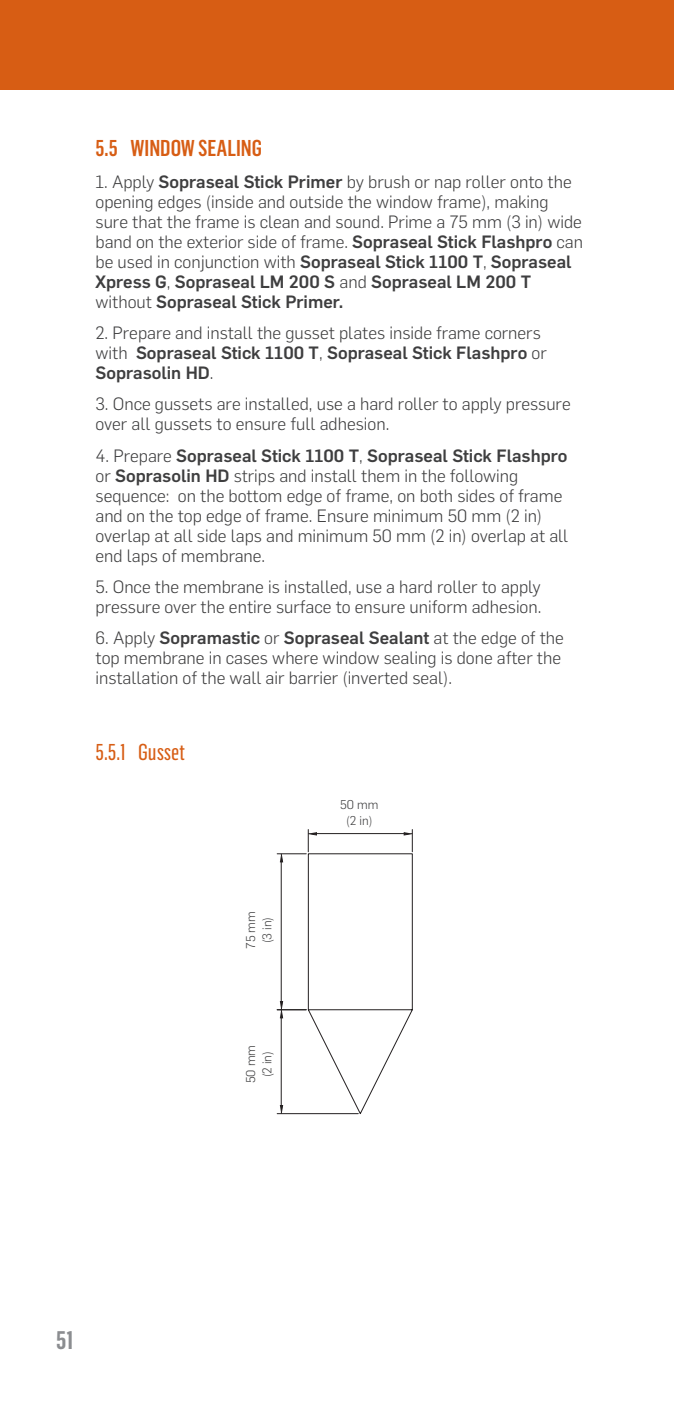
<style>
.page{position:relative;width:674px;height:1418px;background:#fff}
.page>*{position:absolute;margin:0;border:0;box-sizing:border-box;transform-origin:0 0}
.t1{font:600 25px "Flama Condensed";color:#8b8d90}
.t2{font:500 22.5px "Flama Condensed";color:#d75d14}
.t3{font:22.5px "Flama Condensed Basic";color:#d75d14}
.t4{font:300 17.5px/20px "Flama";color:#3e3e3f}
.t5{font:300 12.5px/16.2px "Flama";color:#3e3e3f;text-align:center}
.s1{font-weight:500}
</style>
<div class="page">
<div style="left:0;top:0;width:673px;height:90px;background:#d75d14"></div>
<svg style="left:277px;top:829px;width:136px;height:286px"></svg>
<p class="t2" style="left:95px;top:134px;width:168px">5.5 WINDOW SEALING</p>
<p class="t4" style="left:95px;top:170px;width:488px">1. Apply <span class="s1">Sopraseal Stick Primer</span> by brush or nap roller onto the opening edges (inside and outside the window frame), making sure that the frame is clean and sound. Prime a 75 mm (3 in) wide band on the exterior side of frame. <span class="s1">Sopraseal Stick Flashpro</span> can be used in conjunction with <span class="s1">Sopraseal Stick 1100 T</span>, <span class="s1">Sopraseal Xpress G</span>, <span class="s1">Sopraseal LM 200 S</span> and <span class="s1">Sopraseal LM 200 T </span>without <span class="s1">Sopraseal Stick Primer.</span></p>
<p class="t4" style="left:95px;top:322px;width:452px">2. Prepare and install the gusset plates inside frame corners with <span class="s1">Sopraseal Stick 1100 T</span>, <span class="s1">Sopraseal Stick Flashpro</span> or<br><span class="s1">Soprasolin HD</span>.</p>
<p class="t4" style="left:95px;top:393px;width:476px">3. Once gussets are installed, use a hard roller to apply pressure over all gussets to ensure full adhesion.</p>
<p class="t4" style="left:95px;top:444px;width:474px">4. Prepare <span class="s1">Sopraseal Stick 1100 T</span>, <span class="s1">Sopraseal Stick Flashpro </span>or <span class="s1">Soprasolin HD</span> strips and install them in the following sequence: on the bottom edge of frame, on both sides of frame and on the top edge of frame. Ensure minimum 50 mm (2 in) overlap at all side laps and minimum 50 mm (2 in) overlap at all end laps of membrane.</p>
<p class="t4" style="left:95px;top:575px;width:447px">5. Once the membrane is installed, use a hard roller to apply pressure over the entire surface to ensure uniform adhesion.</p>
<p class="t4" style="left:95px;top:627px;width:469px">6. Apply <span class="s1">Sopramastic</span> or <span class="s1">Sopraseal Sealant</span> at the edge of the top membrane in cases where window sealing is done after the installation of the wall air barrier (inverted seal).</p>
<p class="t3" style="left:95px;top:738px;width:91px">5.5.1 Gusset</p>
<p class="t5" style="left:242px;top:948px;width:39px;rotate:-90deg">75 mm (3 in)</p>
<p class="t5" style="left:242px;top:1083px;width:40px;rotate:-90deg">50 mm (2 in)</p>
<p class="t5" style="left:340px;top:795px;width:40px">50 mm (2 in)</p>
<h1 class="t1" style="left:56px;top:1323px;width:19px">51</h1>
</div>
